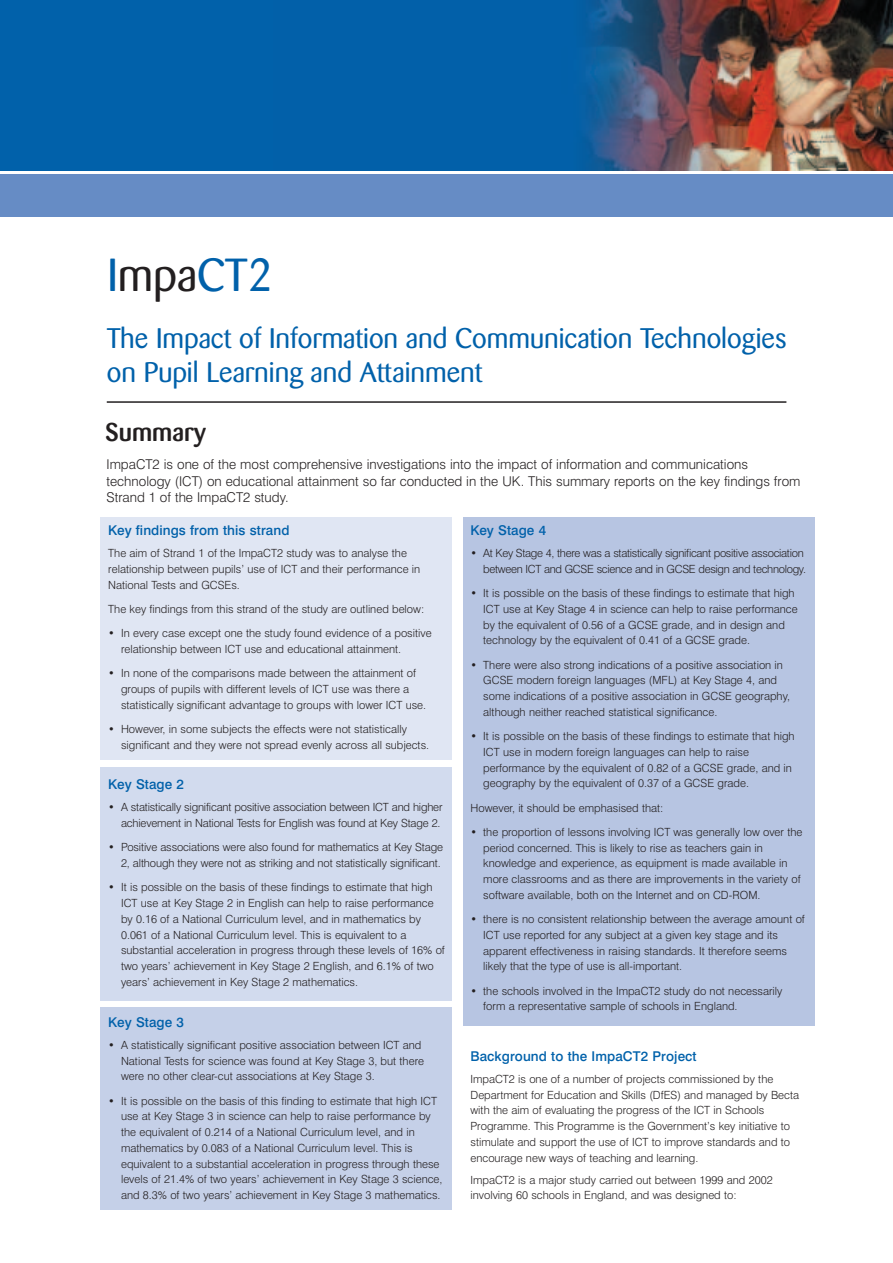
<style>
.page{position:relative;width:893px;height:1263px;background:#fff}
.page>*{position:absolute;margin:0;border:0;box-sizing:border-box;transform-origin:0 0}
.t1{font:45.9px "Barmeno";color:#0161aa}
.t2{font:28.05px/34.5px "Barmeno";color:#0161aa}
.t3{font:500 25.5px "Barmeno";color:#231f20}
.t4{font:300 13.5px/16.5px "Swiss 721 BT";color:#231f20}
.t5{font:500 13.5px "Swiss 721 BT";letter-spacing:.005em;color:#0161aa}
.t6{font:300 11.25px/15.8px "Swiss 721 BT";color:#231f20}
.t7{font:300 11.25px/15.8px "Swiss 721 BT";letter-spacing:-.025em;color:#231f20;text-align:right}
.s1{color:#231f20}
</style>
<div class="page">
<div style="left:100px;top:517px;width:351px;height:242px;background:#e0e6f3"></div>
<div style="left:463px;top:517px;width:352px;height:508px;background:#b7c5e2"></div>
<div style="left:100px;top:767px;width:351px;height:234px;background:#d2dbee"></div>
<div style="left:100px;top:1008px;width:351px;height:202px;background:#c5d0e8"></div>
<div style="left:0;top:0;width:892px;height:170px;background:#0161aa"></div>
<img style="left:583px;top:0;width:309px;height:170px">
<div style="left:0;top:175px;width:892px;height:42px;background:#668cc5"></div>
<hr style="left:107px;top:401px;width:679px;height:2px;background:#231f20">
<h1 class="t1" style="left:107px;top:256px;width:167px">I<span class="s1">mpa</span>CT2</h1>
<h2 class="t2" style="left:107px;top:323px;width:681px">The Impact of Information and Communication Technologies on Pupil Learning and Attainment</h2>
<h3 class="t3" style="left:105px;top:421px;width:102px">Summary</h3>
<p class="t4" style="left:106px;top:457px;width:695px">ImpaCT2 is one of the most comprehensive investigations into the impact of information and communications technology (ICT) on educational attainment so far conducted in the UK. This summary reports on the key findings from<br>Strand 1 of the ImpaCT2 study.</p>
<p class="t5" style="left:108px;top:525px;width:183px">Key findings from this strand</p>
<p class="t6" style="left:108px;top:546px;width:313px">The aim of Strand 1 of the ImpaCT2 study was to analyse the relationship between pupils’ use of ICT and their performance in<br>National Tests and GCSEs.</p>
<p class="t6" style="left:108px;top:602px;width:317px">The key findings from this strand of the study are outlined below:</p>
<p class="t6" style="left:121px;top:626px;width:312px;text-indent:-13px">• In every case except one the study found evidence of a positive relationship between ICT use and educational attainment.</p>
<p class="t6" style="left:121px;top:666px;width:307px;text-indent:-13px">• In none of the comparisons made between the attainment of groups of pupils with different levels of ICT use was there a statistically significant advantage to groups with lower ICT use.</p>
<p class="t6" style="left:121px;top:722px;width:310px;text-indent:-13px">• However, in some subjects the effects were not statistically significant and they were not spread evenly across all subjects.</p>
<p class="t5" style="left:108px;top:780px;width:77px">Key Stage 2</p>
<p class="t6" style="left:108px;top:801px;width:336px;text-align:right">• A statistically significant positive association between ICT and higher achievement in National Tests for English was found at Key Stage 2.</p>
<p class="t6" style="left:108px;top:841px;width:336px;text-align:right">• Positive associations were also found for mathematics at Key Stage<br>2, although they were not as striking and not statistically significant.</p>
<p class="t6" style="left:121px;top:881px;width:325px;text-indent:-13px">• It is possible on the basis of these findings to estimate that high ICT use at Key Stage 2 in English can help to raise performance by 0.16 of a National Curriculum level, and in mathematics by 0.061 of a National Curriculum level. This is equivalent to a substantial acceleration in progress through these levels of 16% of two years’ achievement in Key Stage 2 English, and 6.1% of two years’ achievement in Key Stage 2 mathematics.</p>
<p class="t5" style="left:108px;top:1017px;width:77px">Key Stage 3</p>
<p class="t6" style="left:121px;top:1038px;width:304px;text-indent:-13px">• A statistically significant positive association between ICT and<br>National Tests for science was found at Key Stage 3, but there were no other clear-cut associations at Key Stage 3.</p>
<p class="t6" style="left:121px;top:1094px;width:323px;text-indent:-13px">• It is possible on the basis of this finding to estimate that high ICT use at Key Stage 3 in science can help to raise performance by the equivalent of 0.214 of a National Curriculum level, and in mathematics by 0.083 of a National Curriculum level. This is equivalent to a substantial acceleration in progress through these levels of 21.4% of two years’ achievement in Key Stage 3 science, and 8.3% of two years’ achievement in Key Stage 3 mathematics.</p>
<p class="t5" style="left:470px;top:525px;width:77px">Key Stage 4</p>
<p class="t7" style="left:470px;top:546px;width:337px">• At Key Stage 4, there was a statistically significant positive association between ICT and GCSE science and in GCSE design and technology.</p>
<p class="t6" style="left:483px;top:586px;width:316px;text-indent:-13px">• It is possible on the basis of these findings to estimate that high ICT use at Key Stage 4 in science can help to raise performance by the equivalent of 0.56 of a GCSE grade, and in design and technology by the equivalent of 0.41 of a GCSE grade.</p>
<p class="t6" style="left:483px;top:658px;width:308px;text-indent:-13px">• There were also strong indications of a positive association in GCSE modern foreign languages (MFL) at Key Stage 4, and some indications of a positive association in GCSE geography, although neither reached statistical significance.</p>
<p class="t6" style="left:483px;top:729px;width:313px;text-indent:-13px">• It is possible on the basis of these findings to estimate that high ICT use in modern foreign languages can help to raise performance by the equivalent of 0.82 of a GCSE grade, and in geography by the equivalent of 0.37 of a GCSE grade.</p>
<p class="t6" style="left:470px;top:801px;width:194px">However, it should be emphasised that:</p>
<p class="t6" style="left:483px;top:825px;width:320px;text-indent:-13px">• the proportion of lessons involving ICT was generally low over the period concerned. This is likely to rise as teachers gain in knowledge and experience, as equipment is made available in more classrooms and as there are improvements in the variety of software available, both on the Internet and on CD-ROM.</p>
<p class="t6" style="left:483px;top:912px;width:323px;text-indent:-13px">• there is no consistent relationship between the average amount of ICT use reported for any subject at a given key stage and its apparent effectiveness in raising standards. It therefore seems likely that the type of use is all-important.</p>
<p class="t6" style="left:483px;top:984px;width:301px;text-indent:-13px">• the schools involved in the ImpaCT2 study do not necessarily form a representative sample of schools in England.</p>
<p class="t5" style="left:470px;top:1051px;width:227px">Background to the ImpaCT2 Project</p>
<p class="t6" style="left:470px;top:1072px;width:330px">ImpaCT2 is one of a number of projects commissioned by the Department for Education and Skills (DfES) and managed by Becta with the aim of evaluating the progress of the ICT in Schools Programme. This Programme is the Government’s key initiative to stimulate and support the use of ICT to improve standards and to encourage new ways of teaching and learning.</p>
<p class="t6" style="left:470px;top:1173px;width:303px">ImpaCT2 is a major study carried out between 1999 and 2002 involving 60 schools in England, and was designed to:</p>
</div>
